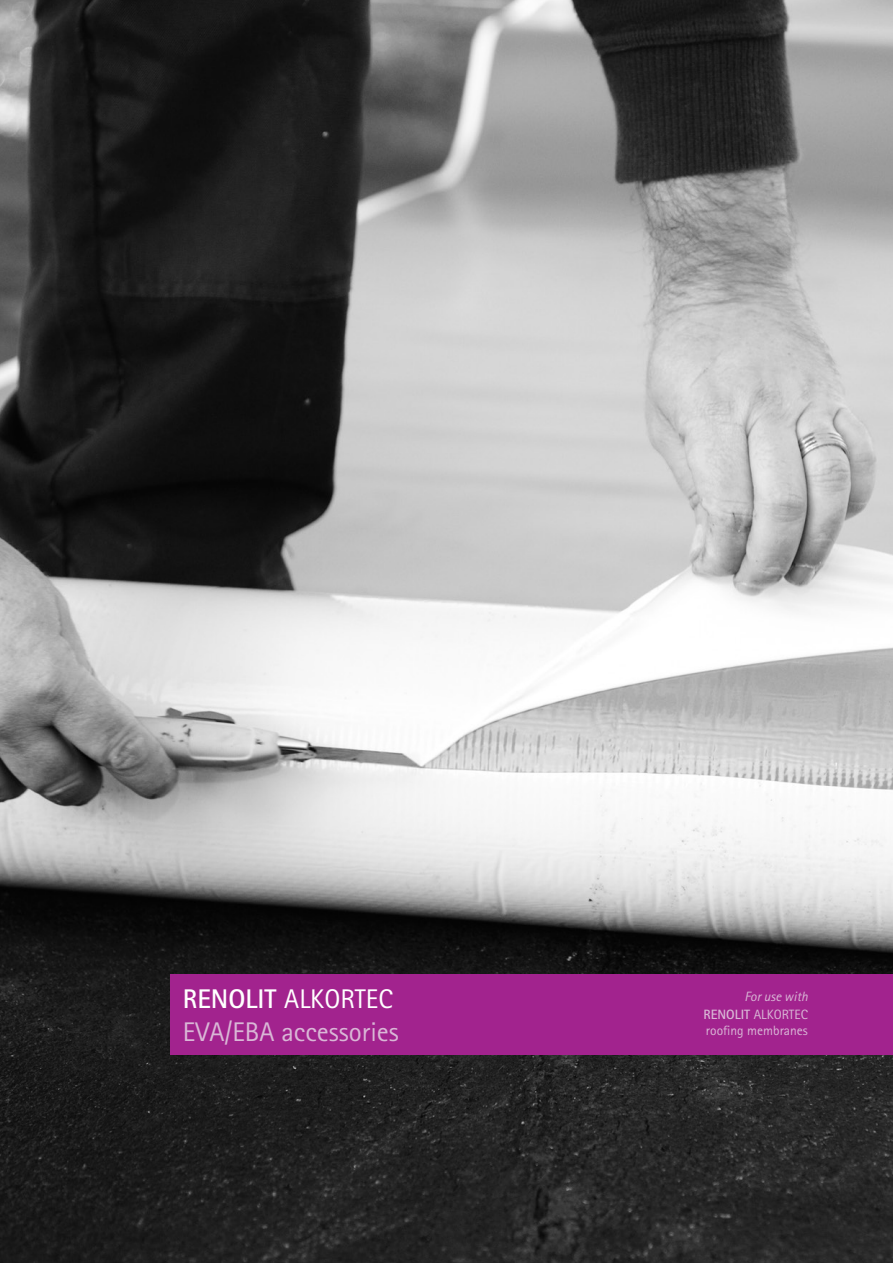
<style>
.page{position:relative;width:893px;height:1263px;background:#fff}
.page>*{position:absolute;margin:0;border:0;box-sizing:border-box;transform-origin:0 0}
.t1{font:27px/33px "Rotis Sans Serif Pro";color:#d9b7d6}
.t2{font:italic 13.5px/18px "Rotis Sans Serif Pro";color:#d9b7d6;text-align:right}
.t3{font:13.5px "Rotis Sans Serif Pro";color:#d9b7d6}
.s1{font-weight:700;color:#fff}
.s2{color:#fff}
.s3{font-weight:700;font-style:normal}
.s4{font-style:normal}
</style>
<div class="page">
<img style="left:0;top:0;width:893px;height:1263px">
<div style="left:170px;top:974px;width:723px;height:80px;background:#a2238e"></div>
<p class="t1" style="left:183px;top:982px;width:217px"><span class="s1">RENOLIT</span> <span class="s2">ALKORTEC<br></span>EVA/EBA accessories</p>
<p class="t2" style="left:703px;top:987px;width:106px">For use with<br><span class="s3">RENOLIT</span> <span class="s4">ALKORTEC</span></p>
<p class="t3" style="left:706px;top:1023px;width:103px">roofing membranes</p>
</div>
